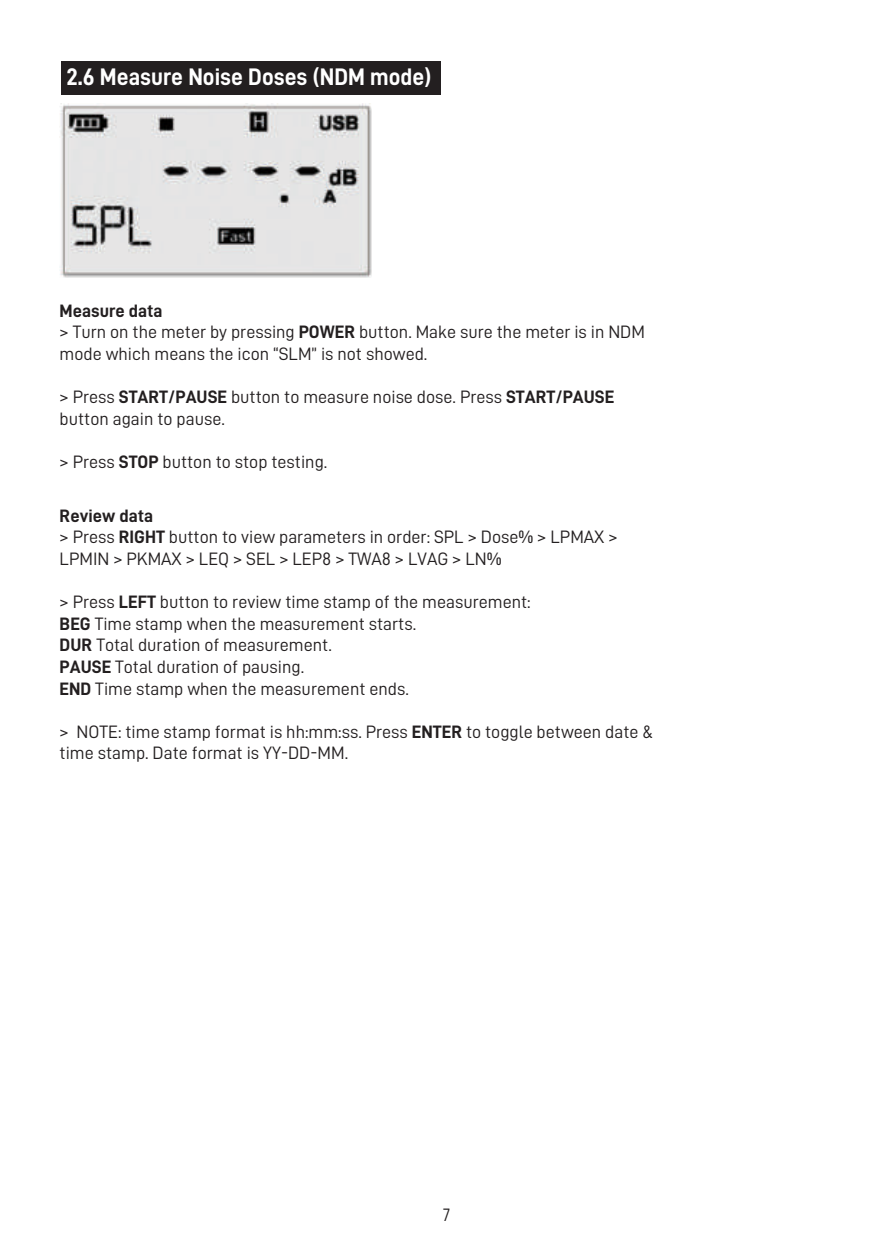
<style>
.page{position:relative;width:893px;height:1259px;background:#fff}
.page>*{position:absolute;margin:0;border:0;box-sizing:border-box;transform-origin:0 0}
.t1{font:24px "D DIN Bold";color:#fff;scale:.96 1}
.t2{font:18px/21.6px "D DIN";color:#231f20}
.t3{font:18px "D DIN Bold";color:#231f20}
.t4{font:18px "D DIN";color:#231f20;scale:.96 1}
.s1{font-family:"D DIN Bold"}
</style>
<div class="page">
<img style="left:60px;top:104px;width:312px;height:174px">
<div style="left:62px;top:61px;width:379px;height:33px;background:#231f20"></div>
<h1 class="t1" style="left:67px;top:64px;width:381px">2.6 Measure Noise Doses (NDM mode)</h1>
<p class="t3" style="left:60px;top:300px;width:104px">Measure data</p>
<p class="t2" style="left:60px;top:321px;width:587px">&gt; Turn on the meter by pressing <span class="s1">POWER</span> button. Make sure the meter is in NDM mode which means the icon “SLM” is not showed.</p>
<p class="t2" style="left:60px;top:386px;width:556px">&gt; Press <span class="s1">START/PAUSE</span> button to measure noise dose. Press <span class="s1">START/PAUSE </span>button again to pause.</p>
<p class="t2" style="left:60px;top:450px;width:269px">&gt; Press <span class="s1">STOP</span> button to stop testing.</p>
<p class="t3" style="left:60px;top:505px;width:95px">Review data</p>
<p class="t2" style="left:60px;top:526px;width:559px">&gt; Press <span class="s1">RIGHT</span> button to view parameters in order: SPL &gt; Dose% &gt; LPMAX &gt;<br>LPMIN &gt; PKMAX &gt; LEQ &gt; SEL &gt; LEP8 &gt; TWA8 &gt; LVAG &gt; LN%</p>
<p class="t2" style="left:60px;top:591px;width:473px">&gt; Press <span class="s1">LEFT</span> button to review time stamp of the measurement:<br><span class="s1">BEG</span> Time stamp when the measurement starts.<br><span class="s1">DUR</span> Total duration of measurement.<br><span class="s1">PAUSE</span> Total duration of pausing.<br><span class="s1">END</span> Time stamp when the measurement ends.</p>
<p class="t2" style="left:60px;top:720px;width:595px">&gt; NOTE: time stamp format is hh:mm:ss. Press <span class="s1">ENTER</span> to toggle between date &amp; time stamp. Date format is YY-DD-MM.</p>
<p class="t4" style="left:443px;top:1204px;width:9px">7</p>
</div>
